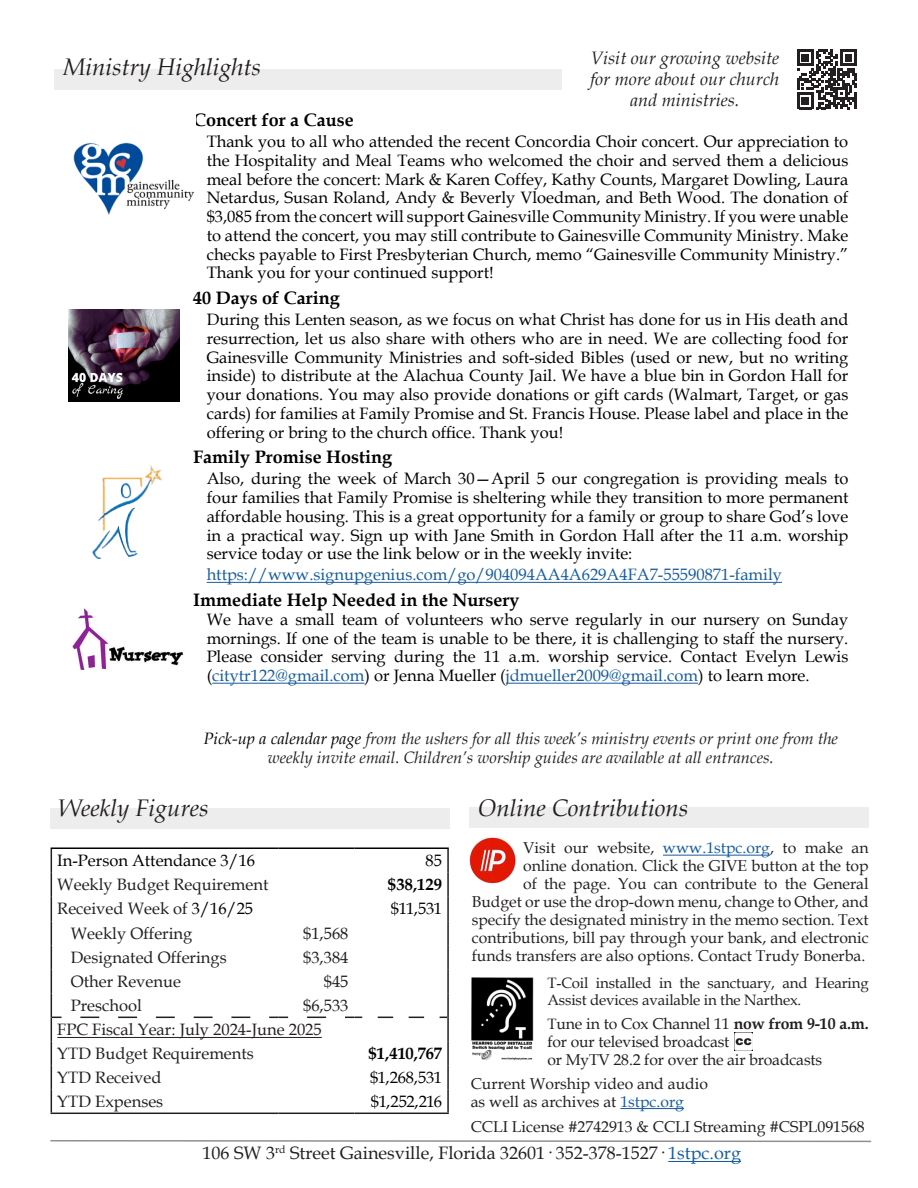
<style>
.page{position:relative;width:918px;height:1188px;background:#fff}
.page>*{position:absolute;margin:0;border:0;box-sizing:border-box;transform-origin:0 0}
.t1{font:italic 24px "Book Antiqua";color:#231f20}
.t2{font:700 18px "Book Antiqua";color:#000}
.t3{font:18px "Book Antiqua";color:#231f20}
.t4{font:italic 18px/21px "Book Antiqua";color:#231f20;text-align:center}
.t5{font:16.5px/18.8px "Book Antiqua";color:#000;text-align:justify}
.t6{font:16.5px "Book Antiqua";color:#231f20}
.t7{font:italic 16.5px/19.5px "Book Antiqua";color:#231f20;text-align:center}
.t8{font:16.5px "Book Antiqua";color:#175d9e}
.t9{font:700 16.5px "Book Antiqua";letter-spacing:.005em;color:#000}
.t10{font:15.75px/18px "Book Antiqua";color:#231f20}
.t11{font:15px/16.5px "Book Antiqua";letter-spacing:-.01em;color:#231f20}
.s1{color:#175d9e}
.s2{color:#000}
.s3{font-size:15px}
.s4{font-weight:700}
</style>
<div class="page">
<svg style="left:50px;top:1140px;width:822px;height:3px"></svg>
<hr style="left:668px;top:1161px;width:73px;height:1px;background:#175d9e">
<div style="left:54px;top:69px;width:507px;height:20px;background:#ededed"></div>
<img style="left:471px;top:977px;width:63px;height:84px">
<hr style="left:620px;top:1108px;width:64px;height:1px;background:#175d9e">
<img style="left:734px;top:1032px;width:19px;height:19px">
<hr style="left:663px;top:855px;width:107px;height:1px;background:#175d9e">
<img style="left:470px;top:837px;width:46px;height:47px">
<div style="left:470px;top:808px;width:399px;height:20px;background:#ededed"></div>
<svg style="left:797px;top:49px;width:60px;height:60px"></svg>
<hr style="left:207px;top:582px;width:575px;height:1px;background:#175d9e">
<hr style="left:212px;top:683px;width:152px;height:1px;background:#175d9e">
<hr style="left:506px;top:683px;width:192px;height:1px;background:#175d9e">
<hr style="left:447px;top:849px;width:2px;height:23px;background:#231f20">
<hr style="left:447px;top:872px;width:2px;height:24px;background:#231f20">
<hr style="left:447px;top:896px;width:2px;height:25px;background:#231f20">
<hr style="left:447px;top:921px;width:2px;height:24px;background:#231f20">
<hr style="left:447px;top:945px;width:2px;height:24px;background:#231f20">
<hr style="left:447px;top:969px;width:2px;height:24px;background:#231f20">
<hr style="left:447px;top:993px;width:2px;height:24px;background:#231f20">
<hr style="left:447px;top:1065px;width:2px;height:24px;background:#231f20">
<hr style="left:447px;top:1089px;width:2px;height:24px;background:#231f20">
<hr style="left:51px;top:1113px;width:228px;height:1px;background:#231f20">
<hr style="left:279px;top:1113px;width:76px;height:1px;background:#231f20">
<hr style="left:355px;top:1113px;width:94px;height:1px;background:#231f20">
<hr style="left:51px;top:847px;width:228px;height:2px;background:#000">
<hr style="left:279px;top:847px;width:76px;height:2px;background:#000">
<hr style="left:355px;top:847px;width:94px;height:2px;background:#000">
<svg style="left:80px;top:1017px;width:171px;height:1px"></svg>
<svg style="left:307px;top:1017px;width:20px;height:1px"></svg>
<svg style="left:269px;top:1017px;width:19px;height:1px"></svg>
<svg style="left:378px;top:1017px;width:47px;height:1px"></svg>
<svg style="left:345px;top:1017px;width:17px;height:1px"></svg>
<hr style="left:447px;top:1017px;width:2px;height:24px;background:#231f20">
<svg style="left:51px;top:849px;width:11px;height:264px"></svg>
<hr style="left:447px;top:1041px;width:2px;height:24px;background:#231f20">
<hr style="left:57px;top:1037px;width:265px;height:1px;background:#231f20">
<div style="left:50px;top:808px;width:400px;height:21px;background:#ededed"></div>
<img style="left:92px;top:465px;width:70px;height:94px">
<img style="left:68px;top:310px;width:112px;height:91px">
<img style="left:72px;top:608px;width:112px;height:61px">
<img style="left:73px;top:142px;width:122px;height:73px">
<p class="t1" style="left:63px;top:50px;width:200px">Ministry Highlights</p>
<p class="t4" style="left:590px;top:47px;width:190px">Visit our growing website for more about our church and ministries.</p>
<p class="t2" style="left:193px;top:108px;width:162px">Concert for a Cause</p>
<p class="t5" style="left:207px;top:132px;width:643px">Thank you to all who attended the recent Concordia Choir concert. Our appreciation to the Hospitality and Meal Teams who welcomed the choir and served them a delicious meal before the concert: Mark &amp; Karen Coffey, Kathy Counts, Margaret Dowling, Laura Netardus, Susan Roland, Andy &amp; Beverly Vloedman, and Beth Wood. The donation of $3,085 from the concert will support Gainesville Community Ministry. If you were unable to attend the concert, you may still contribute to Gainesville Community Ministry. Make checks payable to First Presbyterian Church, memo “Gainesville Community Ministry.” Thank you for your continued support!</p>
<p class="t2" style="left:193px;top:286px;width:148px">40 Days of Caring</p>
<p class="t5" style="left:207px;top:310px;width:643px">During this Lenten season, as we focus on what Christ has done for us in His death and resurrection, let us also share with others who are in need. We are collecting food for Gainesville Community Ministries and soft-sided Bibles (used or new, but no writing inside) to distribute at the Alachua County Jail. We have a blue bin in Gordon Hall for your donations. You may also provide donations or gift cards (Walmart, Target, or gas cards) for families at Family Promise and St. Francis House. Please label and place in the offering or bring to the church office. Thank you!</p>
<p class="t2" style="left:193px;top:445px;width:200px">Family Promise Hosting</p>
<p class="t5" style="left:207px;top:469px;width:643px">Also, during the week of March 30—April 5 our congregation is providing meals to four families that Family Promise is sheltering while they transition to more permanent affordable housing. This is a great opportunity for a family or group to share God’s love in a practical way. Sign up with Jane Smith in Gordon Hall after the 11 a.m. worship service today or use the link below or in the weekly invite:</p>
<p class="t8" style="left:207px;top:563px;width:577px">https://www.signupgenius.com/go/904094AA4A629A4FA7-55590871-family</p>
<p class="t2" style="left:193px;top:588px;width:328px">Immediate Help Needed in the Nursery</p>
<p class="t5" style="left:207px;top:609px;width:643px">We have a small team of volunteers who serve regularly in our nursery on Sunday mornings. If one of the team is unable to be there, it is challenging to staff the nursery.<br>Please consider serving during the 11 a.m. worship service. Contact Evelyn Lewis (<span class="s1">citytr122@gmail.com</span>) or Jenna Mueller (<span class="s1">jdmueller2009@gmail.com</span>) to learn more.</p>
<p class="t7" style="left:204px;top:728px;width:636px"><span class="s2">Pick-up a calendar page</span> from the ushers for all this week’s ministry events or print one from the weekly invite email. Children’s worship guides are available at all entrances.</p>
<p class="t1" style="left:59px;top:791px;width:152px">Weekly Figures</p>
<p class="t5" style="left:57px;top:851px;width:199px">In-Person Attendance 3/16</p>
<p class="t5" style="left:426px;top:851px;width:18px">85</p>
<p class="t6" style="left:57px;top:873px;width:213px">Weekly Budget Requirement</p>
<p class="t9" style="left:388px;top:873px;width:56px">$38,129</p>
<p class="t6" style="left:57px;top:897px;width:197px">Received Week of <span class="s2">3/16/25</span></p>
<p class="t5" style="left:391px;top:899px;width:53px">$11,531</p>
<p class="t6" style="left:71px;top:922px;width:123px">Weekly Offering</p>
<p class="t6" style="left:303px;top:922px;width:47px">$1,568</p>
<p class="t6" style="left:71px;top:946px;width:157px">Designated Offerings</p>
<p class="t6" style="left:303px;top:946px;width:47px">$3,384</p>
<p class="t6" style="left:71px;top:970px;width:112px">Other Revenue</p>
<p class="t6" style="left:324px;top:970px;width:26px">$45</p>
<p class="t6" style="left:71px;top:994px;width:73px">Preschool</p>
<p class="t6" style="left:303px;top:994px;width:47px">$6,533</p>
<p class="t6" style="left:57px;top:1018px;width:266px">FPC Fiscal Year: July 2024-June 2025</p>
<p class="t6" style="left:57px;top:1042px;width:198px">YTD Budget Requirements</p>
<p class="t9" style="left:369px;top:1042px;width:75px">$1,410,767</p>
<p class="t6" style="left:57px;top:1066px;width:106px">YTD Received</p>
<p class="t5" style="left:370px;top:1068px;width:73px">$1,268,531</p>
<p class="t6" style="left:57px;top:1090px;width:107px">YTD Expenses</p>
<p class="t5" style="left:371px;top:1092px;width:73px">$1,252,216</p>
<p class="t1" style="left:478px;top:791px;width:212px">Online Contributions</p>
<p class="t10" style="left:472px;top:838px;width:398px;text-align:right">Visit our website, <span class="s1">www.1stpc.org</span>, to make an<br>online donation. Click the GIVE button at the top<br>of the page. You can contribute to the General Budget or use the drop-down menu, change to Other, and specify the designated ministry in the memo section. Text contributions, bill pay through your bank, and electronic funds transfers are also options. Contact Trudy Bonerba.</p>
<p class="t11" style="left:547px;top:974px;width:323px">T-Coil installed in the sanctuary, and Hearing<br>Assist devices available in the Narthex.</p>
<p class="t10" style="left:547px;top:1014px;width:323px"><span class="s3">T</span>une in to Cox Channel 11 <span class="s4">now from 9-10 a.m. </span>for our televised broadcast</p>
<p class="t10" style="left:547px;top:1050px;width:276px">or MyTV 28.2 for over the air broadcasts</p>
<p class="t10" style="left:471px;top:1074px;width:239px">Current Worship video and audio</p>
<p class="t10" style="left:471px;top:1092px;width:215px">as well as archives at <span class="s1">1stpc.org</span></p>
<p class="t10" style="left:471px;top:1117px;width:396px">CCLI License #2742913 &amp; CCLI Streaming #CSPL091568</p>
<p class="t3" style="left:203px;top:1140px;width:540px">106 SW 3<sup>rd</sup> Street Gainesville, Florida 32601· 352-378-1527· <span class="s1">1stpc.org</span></p>
</div>
